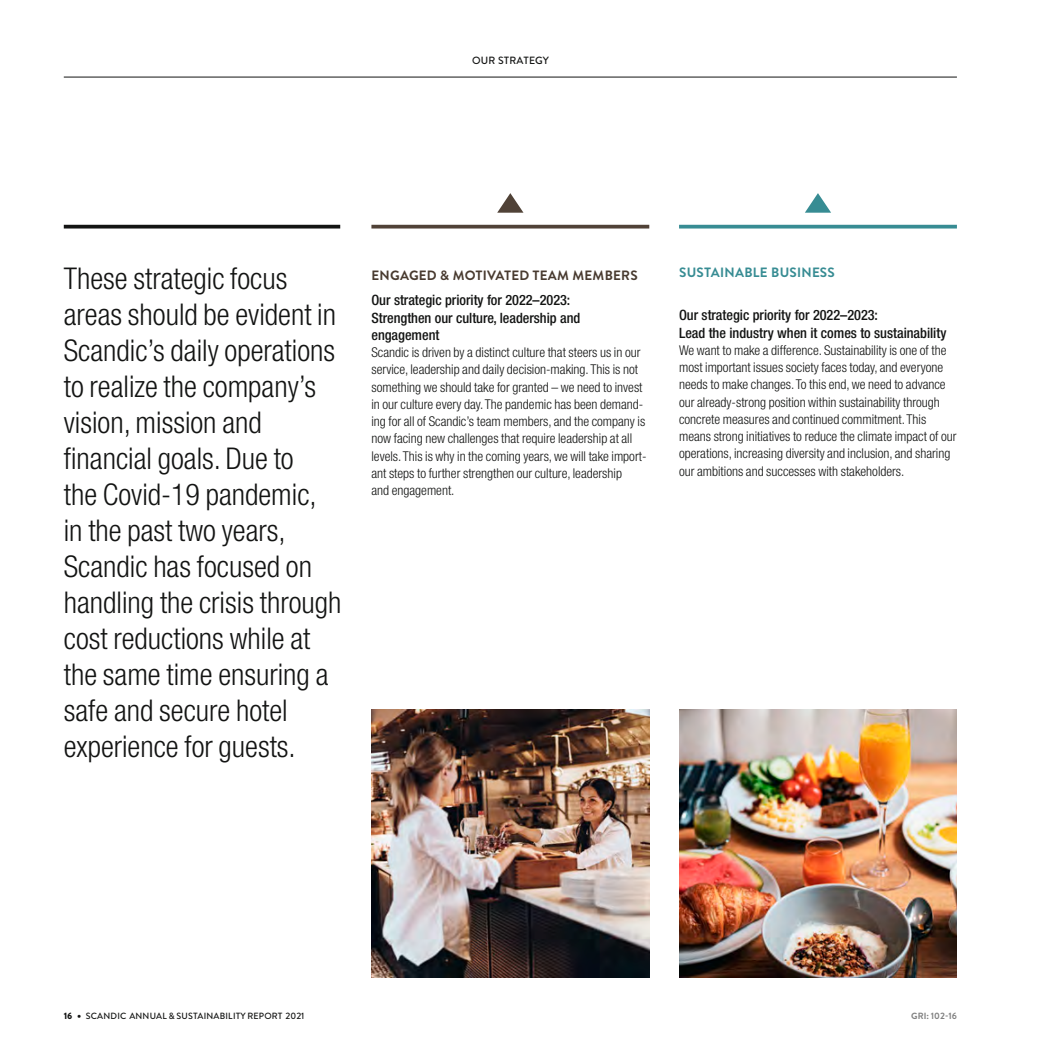
<style>
.page{position:relative;width:1042px;height:1042px;background:#fff}
.page>*{position:absolute;margin:0;border:0;box-sizing:border-box;transform-origin:0 0}
.t1{font:300 condensed 30px/36px "Helvetica Neue LT Std";color:#131413}
.t2{font:500 condensed 14.25px/17.2px "Helvetica Neue LT Std";color:#131413}
.t3{font:300 condensed 13.5px/17.2px "Helvetica Neue LT Std";color:#131413}
.t4{font:700 13.5px "Brandon Text";letter-spacing:.02em;color:#483a2f}
.t5{font:700 13.5px "Brandon Text";letter-spacing:.02em;color:#378c93}
.t6{font:500 10.5px "Brandon Text";letter-spacing:.015em;color:#131413}
.t7{font:500 9px "Brandon Text";letter-spacing:.02em;color:#131413}
.t8{font:700 9px "Brandon Text";color:#818181}
.s1{font-weight:900}
.s2{font-weight:900;font-size:10.5px}
</style>
<div class="page">
<hr style="left:371px;top:225px;width:278px;height:3px;background:#504237">
<hr style="left:679px;top:225px;width:278px;height:3px;background:#378c93">
<svg style="left:497px;top:193px;width:26px;height:20px"></svg>
<svg style="left:805px;top:193px;width:26px;height:20px"></svg>
<img style="left:371px;top:709px;width:278px;height:269px">
<img style="left:679px;top:709px;width:278px;height:269px">
<hr style="left:64px;top:225px;width:276px;height:3px;background:#131413">
<hr style="left:64px;top:77px;width:893px;height:1px;background:#131413">
<p class="t6" style="left:472px;top:53px;width:9px">OUR</p>
<p class="t6" style="left:498px;top:53px;width:52px">STRATEGY</p>
<p class="t1" style="left:64px;top:260px;width:279px">These strategic focus areas should be evident in<br>Scandic’s daily operations to realize the company’s vision, mission and financial goals. Due to<br>the Covid-19 pandemic, in the past two years,<br>Scandic has focused on handling the crisis through cost reductions while at the same time ensuring a safe and secure hotel experience for guests.</p>
<p class="t4" style="left:371px;top:265px;width:268px">ENGAGED &amp; MOTIVATED TEAM MEMBERS</p>
<p class="t2" style="left:371px;top:291px;width:210px">Our strategic priority for 2022–2023:<br>Strengthen our culture, leadership and engagement</p>
<p class="t3" style="left:371px;top:344px;width:277px">Scandic is driven by a distinct culture that steers us in our service, leadership and daily decision-making. This is not something we should take for granted – we need to invest in our culture every day. The pandemic has been demand&shy;ing for all of Scandic’s team members, and the company is now facing new challenges that require leadership at all levels. This is why in the coming years, we will take import&shy;ant steps to further strengthen our culture, leadership<br>and engagement.</p>
<p class="t5" style="left:679px;top:263px;width:157px">SUSTAINABLE BUSINESS</p>
<p class="t2" style="left:679px;top:306px;width:269px">Our strategic priority for 2022–2023:<br>Lead the industry when it comes to sustainability</p>
<p class="t3" style="left:679px;top:341px;width:279px">We want to make a difference. Sustainability is one of the most important issues society faces today, and everyone needs to make changes. To this end, we need to advance our already-strong position within sustainability through concrete measures and continued commitment. This means strong initiatives to reduce the climate impact of our operations, increasing diversity and inclusion, and sharing our ambitions and successes with stakeholders.</p>
<p class="t7" style="left:64px;top:1009px;width:242px"><span class="s1">16</span> <span class="s2">•</span> SCANDIC ANNUAL &amp; SUSTAINABILITY REPORT 2021</p>
<p class="t8" style="left:911px;top:1009px;width:47px">GRI: 102-16</p>
</div>
